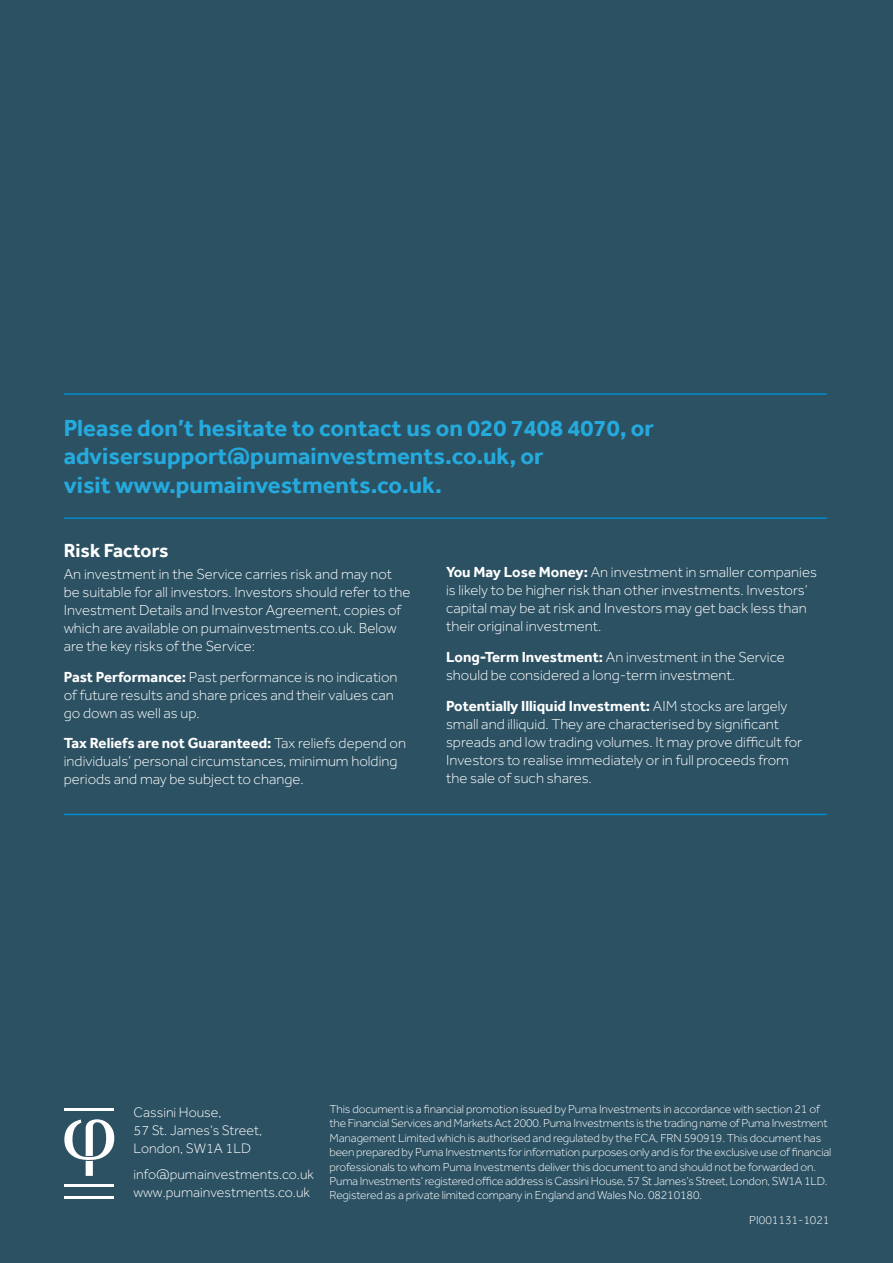
<style>
.page{position:relative;width:893px;height:1263px;background:#2c5163}
.page>*{position:absolute;margin:0;border:0;box-sizing:border-box;transform-origin:0 0}
.t1{font:700 24px/28.5px "Effra";color:#25aadd}
.t2{font:700 19.5px "Effra";color:#fff}
.t3{font:300 15px/18px "Effra";color:#fff}
.t4{font:300 14.25px/18px "Effra";color:#fff}
.t5{font:300 12px/14.4px "Effra";letter-spacing:-.015em;color:#fff}
.s1{font-weight:700}
</style>
<div class="page">
<hr style="left:64px;top:393px;width:763px;height:2px;background:#008bcb">
<hr style="left:64px;top:517px;width:763px;height:2px;background:#008bcb">
<hr style="left:64px;top:814px;width:763px;height:1px;background:#008bcb">
<svg style="left:64px;top:1119px;width:50px;height:57px"></svg>
<hr style="left:64px;top:1107px;width:50px;height:3px;background:#fff">
<hr style="left:64px;top:1183px;width:50px;height:3px;background:#fff">
<hr style="left:64px;top:1196px;width:50px;height:3px;background:#fff">
<h1 class="t1" style="left:64px;top:413px;width:592px">Please don’t hesitate to contact us on 020 7408 4070, or advisersupport@pumainvestments.co.uk, or<br>visit www.pumainvestments.co.uk.</h1>
<h2 class="t2" style="left:64px;top:538px;width:106px">Risk Factors</h2>
<p class="t3" style="left:64px;top:565px;width:348px">An investment in the Service carries risk and may not be suitable for all investors. Investors should refer to the Investment Details and Investor Agreement, copies of which are available on pumainvestments.co.uk. Below are the key risks of the Service:</p>
<p class="t3" style="left:64px;top:668px;width:335px"><span class="s1">Past Performance:</span> Past performance is no indication of future results and share prices and their values can go down as well as up.</p>
<p class="t3" style="left:64px;top:734px;width:344px"><span class="s1">Tax Reliefs are not Guaranteed:</span> Tax reliefs depend on individuals’ personal circumstances, minimum holding periods and may be subject to change.</p>
<p class="t3" style="left:446px;top:563px;width:372px"><span class="s1">You May Lose Money:</span> An investment in smaller companies is likely to be higher risk than other investments. Investors’ capital may be at risk and Investors may get back less than their original investment.</p>
<p class="t3" style="left:446px;top:648px;width:340px"><span class="s1">Long-Term Investment:</span> An investment in the Service should be considered a long-term investment.</p>
<p class="t3" style="left:446px;top:696px;width:358px"><span class="s1">Potentially Illiquid Investment:</span> AIM stocks are largely small and illiquid. They are characterised by significant spreads and low trading volumes. It may prove difficult for Investors to realise immediately or in full proceeds from the sale of such shares.</p>
<p class="t4" style="left:134px;top:1103px;width:130px">Cassini House,<br>57 St. James’s Street,<br>London, SW1A 1LD</p>
<p class="t4" style="left:134px;top:1165px;width:182px">info@pumainvestments.co.uk www.pumainvestments.co.uk</p>
<p class="t5" style="left:330px;top:1102px;width:503px">This document is a financial promotion issued by Puma Investments in accordance with section 21 of the Financial Services and Markets Act 2000. Puma Investments is the trading name of Puma Investment Management Limited which is authorised and regulated by the FCA, FRN 590919. This document has been prepared by Puma Investments for information purposes only and is for the exclusive use of financial professionals to whom Puma Investments deliver this document to and should not be forwarded on.<br>Puma Investments’ registered office address is Cassini House, 57 St James’s Street, London, SW1A 1LD.<br>Registered as a private limited company in England and Wales No. 08210180.</p>
<p class="t5" style="left:749px;top:1213px;width:82px">PI001131-1021</p>
</div>
